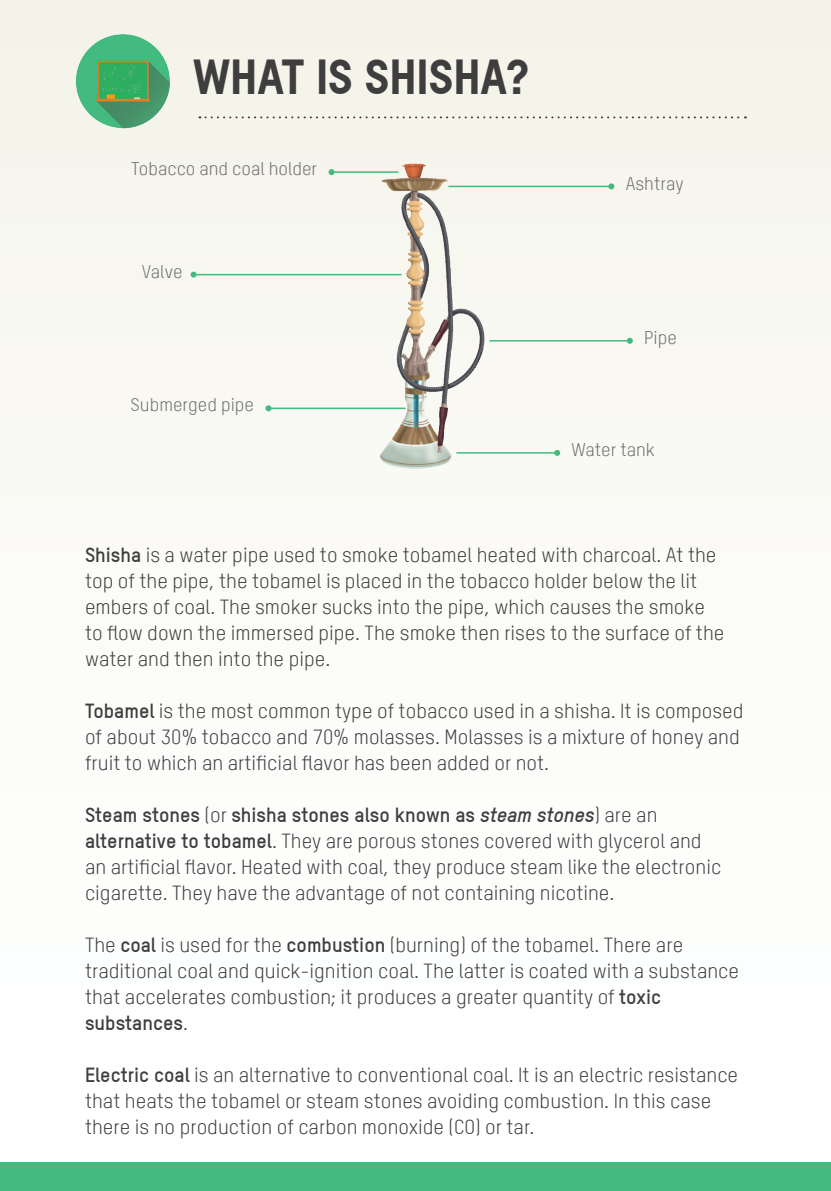
<style>
.page{position:relative;width:831px;height:1191px;background:#fff}
.page>*{position:absolute;margin:0;border:0;box-sizing:border-box;transform-origin:0 0}
.t1{font:800 48px "TSTARW00";color:#3e3e3f}
.t2{font:20px/26px "TSTARPROW00";color:#3e3e3f}
.t3{font:700 20px "TSTARW00";color:#3e3e3f}
.t4{font:18px "TSTARPROW00";color:#6c6d70}
.s1{font-family:"TSTARW00";font-weight:700}
.s2{font-family:"TSTARPROW00";font-weight:400}
.s3{font-style:italic}
</style>
<div class="page">
<div style="left:0;top:0;width:830px;height:1191px;background:linear-gradient(to right,#fbfbf7,#fbfaf6)"></div>
<div style="left:0;top:1162px;width:830px;height:29px;background:#43bb80"></div>
<svg style="left:199px;top:116px;width:546px;height:2px"></svg>
<div style="left:76px;top:34px;width:94px;height:94px;background:#43bb80;border-radius:50%"></div>
<img style="left:96px;top:61px;width:74px;height:67px">
<svg style="left:96px;top:61px;width:53px;height:40px;background:#4ea659"></svg>
<hr style="left:193px;top:274px;width:208px;height:1px;background:#43bb80">
<svg style="left:190px;top:272px;width:6px;height:6px"></svg>
<hr style="left:268px;top:407px;width:137px;height:2px;background:#43bb80">
<svg style="left:265px;top:405px;width:6px;height:6px"></svg>
<hr style="left:448px;top:186px;width:163px;height:1px;background:#43bb80">
<svg style="left:608px;top:183px;width:6px;height:6px"></svg>
<hr style="left:456px;top:452px;width:101px;height:1px;background:#43bb80">
<svg style="left:554px;top:450px;width:6px;height:6px"></svg>
<hr style="left:489px;top:340px;width:140px;height:1px;background:#43bb80">
<svg style="left:626px;top:338px;width:6px;height:6px"></svg>
<img style="left:288px;top:150px;width:254px;height:332px">
<h1 class="t1" style="left:193px;top:47px;width:336px">WHAT IS SHISHA?</h1>
<p class="t4" style="left:131px;top:157px;width:187px">Tobacco and coal holder</p>
<p class="t4" style="left:142px;top:259px;width:42px">Valve</p>
<p class="t4" style="left:131px;top:393px;width:125px">Submerged pipe</p>
<p class="t4" style="left:625px;top:171px;width:59px">Ashtray</p>
<p class="t4" style="left:644px;top:326px;width:34px">Pipe</p>
<p class="t4" style="left:571px;top:438px;width:85px">Water tank</p>
<p class="t2" style="left:85px;top:541px;width:641px"><span class="s1">Shisha</span> is a water pipe used to smoke tobamel heated with charcoal. At the top of the pipe, the tobamel is placed in the tobacco holder below the lit embers of coal. The smoker sucks into the pipe, which causes the smoke to flow down the immersed pipe. The smoke then rises to the surface of the water and then into the pipe.</p>
<p class="t2" style="left:85px;top:697px;width:660px"><span class="s1">Tobamel</span> is the most common type of tobacco used in a shisha. It is composed of about 30% tobacco and 70% molasses. Molasses is a mixture of honey and fruit to which an artificial flavor has been added or not.</p>
<p class="t3" style="left:85px;top:803px;width:574px">Steam stones <span class="s2">(or</span> shisha stones also known as <span class="s3">steam stones</span><span class="s2">) are an</span></p>
<p class="t2" style="left:85px;top:827px;width:637px"><span class="s1">alternative to tobamel</span>. They are porous stones covered with glycerol and an artificial flavor. Heated with coal, they produce steam like the electronic cigarette. They have the advantage of not containing nicotine.</p>
<p class="t2" style="left:85px;top:931px;width:655px">The <span class="s1">coal</span> is used for the <span class="s1">combustion</span> (burning) of the tobamel. There are traditional coal and quick-ignition coal. The latter is coated with a substance that accelerates combustion; it produces a greater quantity of <span class="s1">toxic</span></p>
<p class="t3" style="left:85px;top:1011px;width:104px">substances<span class="s2">.</span></p>
<p class="t2" style="left:85px;top:1061px;width:654px"><span class="s1">Electric coal</span> is an alternative to conventional coal. It is an electric resistance that heats the tobamel or steam stones avoiding combustion. In this case there is no production of carbon monoxide (CO) or tar.</p>
</div>
